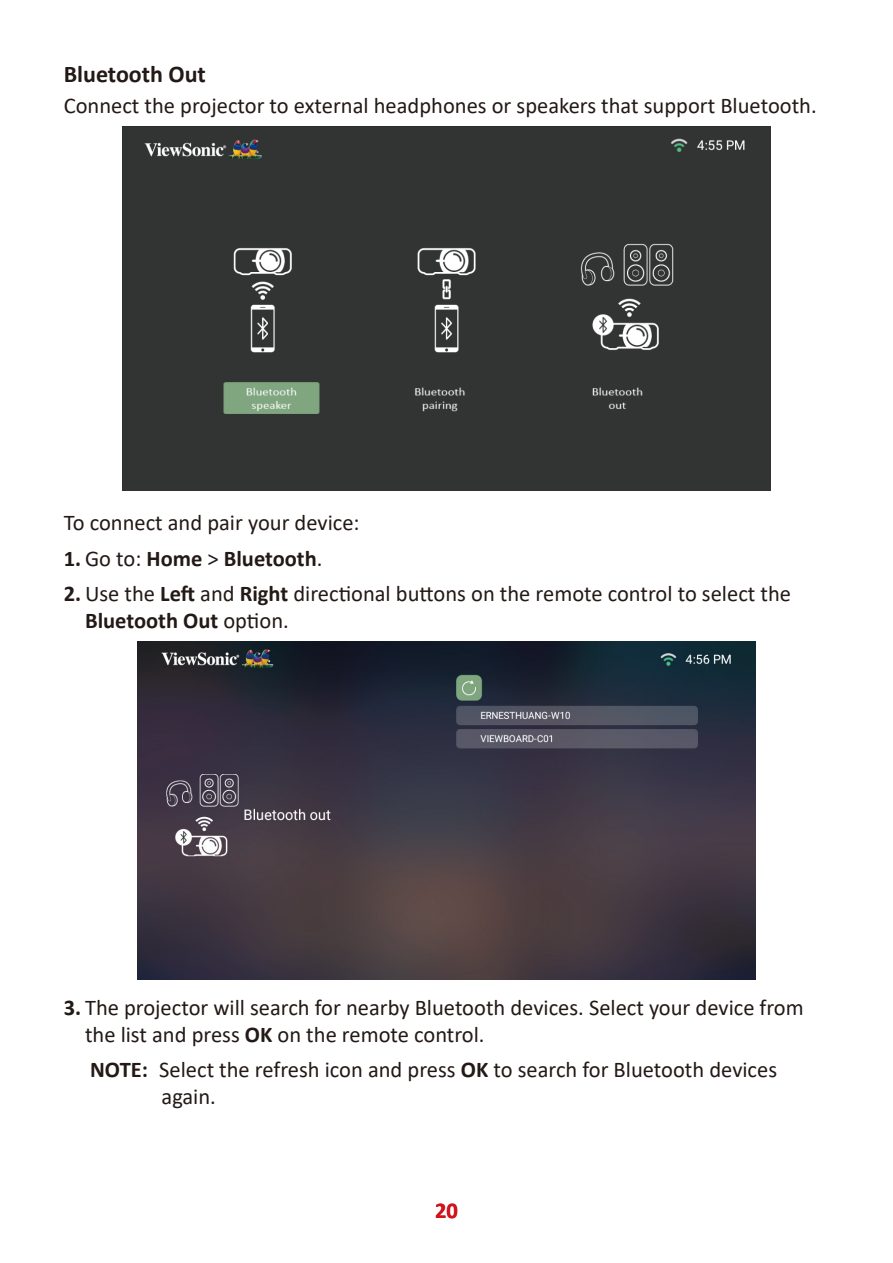
<style>
.page{position:relative;width:893px;height:1263px;background:#fff}
.page>*{position:absolute;margin:0;border:0;box-sizing:border-box;transform-origin:0 0}
.Heading_3{font:700 24px "Calibri";color:#231916}
.Body{font:22.5px/27px "Calibri";color:#231916}
.Note{font:22.5px/27px "Calibri";color:#231916}
.t1{font:700 22.5px "Calibri";color:#231916}
.t2{font:700 22.5px "Calibri";color:#d1131c}
.s1{font-weight:400}
.s2{font-weight:700}
</style>
<div class="page">
<div style="left:122px;top:126px;width:648px;height:364px;background:#323333"></div>
<img style="left:137px;top:641px;width:619px;height:338px">
<p class="Heading_3" style="left:64px;top:57px;width:144px">Bluetooth Out</p>
<p class="Body" style="left:64px;top:91px;width:754px">Connect the projector to external headphones or speakers that support Bluetooth.</p>
<p class="Body" style="left:64px;top:509px;width:297px">To connect and pair your device:</p>
<p class="t1" style="left:64px;top:542px;width:260px">1. <span class="s1">Go to:</span> Home <span class="s1">&gt;</span> Bluetooth<span class="s1">.</span></p>
<p class="Body" style="left:85px;top:580px;width:707px;text-indent:-21px"><span class="s2">2.</span> Use the <span class="s2">Left</span> and <span class="s2">Right</span> directional buttons on the remote control to select the<br><span class="s2">Bluetooth Out</span> option.</p>
<p class="Body" style="left:85px;top:993px;width:720px;text-indent:-21px"><span class="s2">3.</span> The projector will search for nearby Bluetooth devices. Select your device from the list and press <span class="s2">OK</span> on the remote control.</p>
<p class="Note" style="left:162px;top:1056px;width:617px;text-indent:-71px"><span class="s2">NOTE:</span> Select the refresh icon and press <span class="s2">OK</span> to search for Bluetooth devices again.</p>
<p class="t2" style="left:435px;top:1194px;width:24px">20</p>
</div>
